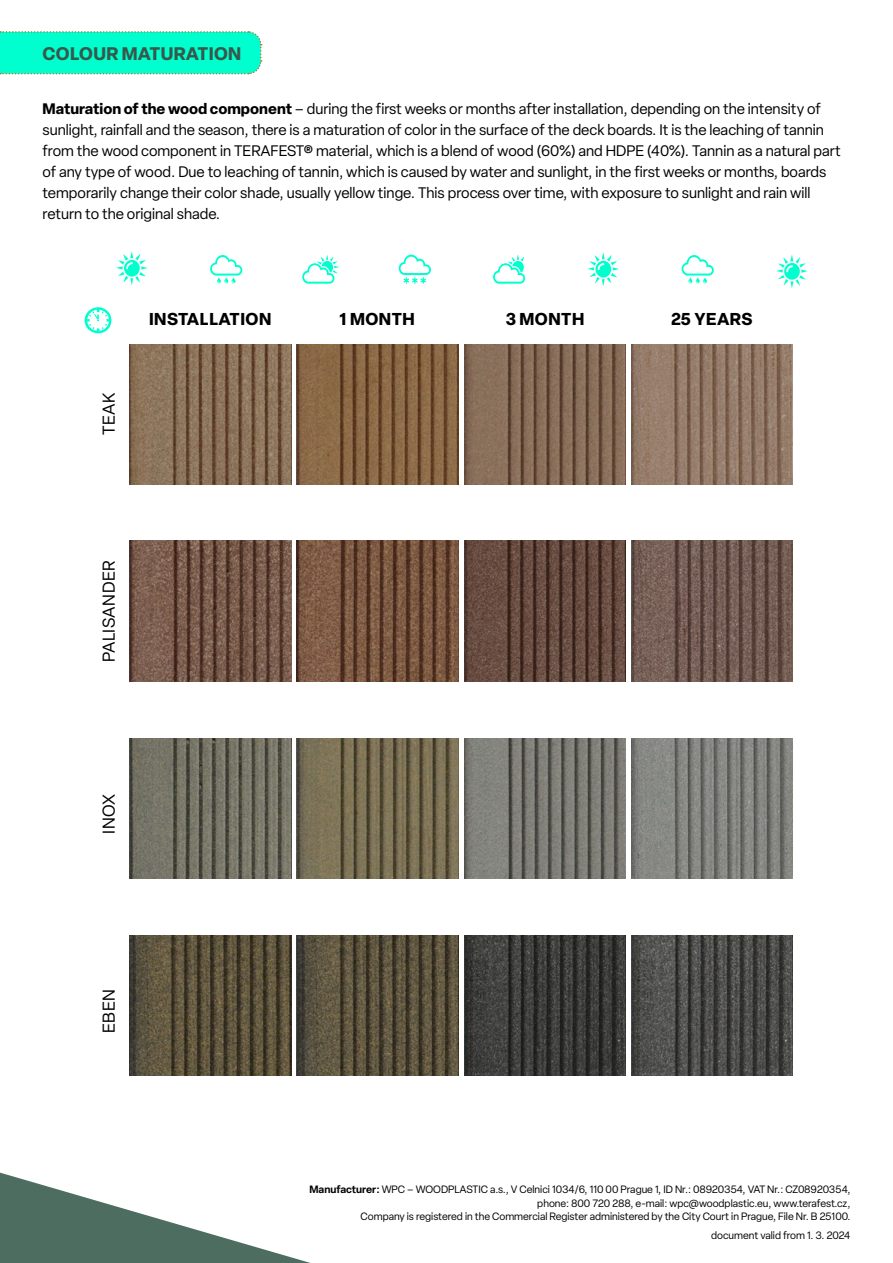
<style>
.page{position:relative;width:893px;height:1263px;background:#fff}
.page>*{position:absolute;margin:0;border:0;box-sizing:border-box;transform-origin:0 0}
.t1{font:700 18px "Elza";letter-spacing:.02em;color:#36594c}
.t2{font:700 16.95px "Elza";letter-spacing:.03em;color:#000}
.t3{font:16.95px "Elza";letter-spacing:.03em;color:#000}
.t4{font:15px/21px "Elza";color:#000}
.t5{font:10.5px/13.5px "Elza";color:#000;text-align:right}
.s1{font-weight:700}
.s2{font-weight:600}
</style>
<div class="page">
<svg style="left:0;top:841px;width:349px;height:422px"></svg>
<svg style="left:0;top:31px;width:262px;height:44px"></svg>
<img style="left:130px;top:344px;width:161px;height:141px">
<img style="left:130px;top:541px;width:161px;height:140px">
<img style="left:130px;top:738px;width:161px;height:140px">
<img style="left:130px;top:935px;width:161px;height:141px">
<img style="left:297px;top:344px;width:161px;height:141px">
<img style="left:297px;top:541px;width:161px;height:140px">
<img style="left:297px;top:738px;width:161px;height:140px">
<img style="left:297px;top:935px;width:161px;height:141px">
<img style="left:464px;top:344px;width:162px;height:141px">
<img style="left:464px;top:541px;width:162px;height:140px">
<img style="left:464px;top:738px;width:162px;height:140px">
<img style="left:464px;top:935px;width:162px;height:141px">
<img style="left:631px;top:344px;width:162px;height:141px">
<img style="left:631px;top:541px;width:162px;height:140px">
<img style="left:631px;top:738px;width:162px;height:140px">
<img style="left:631px;top:935px;width:162px;height:141px">
<svg style="left:399px;top:255px;width:32px;height:29px"></svg>
<svg style="left:116px;top:252px;width:31px;height:33px"></svg>
<svg style="left:210px;top:255px;width:32px;height:28px"></svg>
<svg style="left:302px;top:255px;width:37px;height:29px"></svg>
<svg style="left:588px;top:253px;width:31px;height:33px"></svg>
<svg style="left:493px;top:255px;width:32px;height:29px"></svg>
<svg style="left:682px;top:255px;width:32px;height:28px"></svg>
<svg style="left:777px;top:255px;width:30px;height:33px"></svg>
<svg style="left:85px;top:307px;width:26px;height:26px"></svg>
<p class="t1" style="left:43px;top:40px;width:200px">COLOUR MATURATION</p>
<p class="t4" style="left:43px;top:98px;width:800px"><span class="s1">Maturation of the wood component</span> – during the first weeks or months after installation, depending on the intensity of sunlight, rainfall and the season, there is a maturation of color in the surface of the deck boards. It is the leaching of tannin from the wood component in TERAFEST® material, which is a blend of wood (60%) and HDPE (40%). Tannin as a natural part of any type of wood. Due to leaching of tannin, which is caused by water and sunlight, in the first weeks or months, boards temporarily change their color shade, usually yellow tinge. This process over time, with exposure to sunlight and rain will return to the original shade.</p>
<p class="t3" style="left:98px;top:435px;width:44px;rotate:-90deg">TEAK</p>
<p class="t2" style="left:149px;top:307px;width:124px">INSTALLATION</p>
<p class="t2" style="left:340px;top:307px;width:77px">1 MONTH</p>
<p class="t2" style="left:506px;top:307px;width:80px">3 MONTH</p>
<p class="t2" style="left:671px;top:307px;width:83px">25 YEARS</p>
<p class="t3" style="left:98px;top:662px;width:103px;rotate:-90deg">PALISANDER</p>
<p class="t3" style="left:98px;top:834px;width:41px;rotate:-90deg">INOX</p>
<p class="t3" style="left:98px;top:1033px;width:45px;rotate:-90deg">EBEN</p>
<p class="t5" style="left:309px;top:1183px;width:542px"><span class="s2">Manufacturer:</span> WPC – WOODPLASTIC a.s., V Celnici 1034/6, 110 00 Prague 1, ID Nr.: 08920354, VAT Nr.: CZ08920354, phone: 800 720 288, e-mail: wpc@woodplastic.eu, www.terafest.cz,<br>Company is registered in the Commercial Register administered by the City Court in Prague, File Nr. B 25100.</p>
<p class="t5" style="left:711px;top:1228px;width:141px">document valid from 1. 3. 2024</p>
</div>
